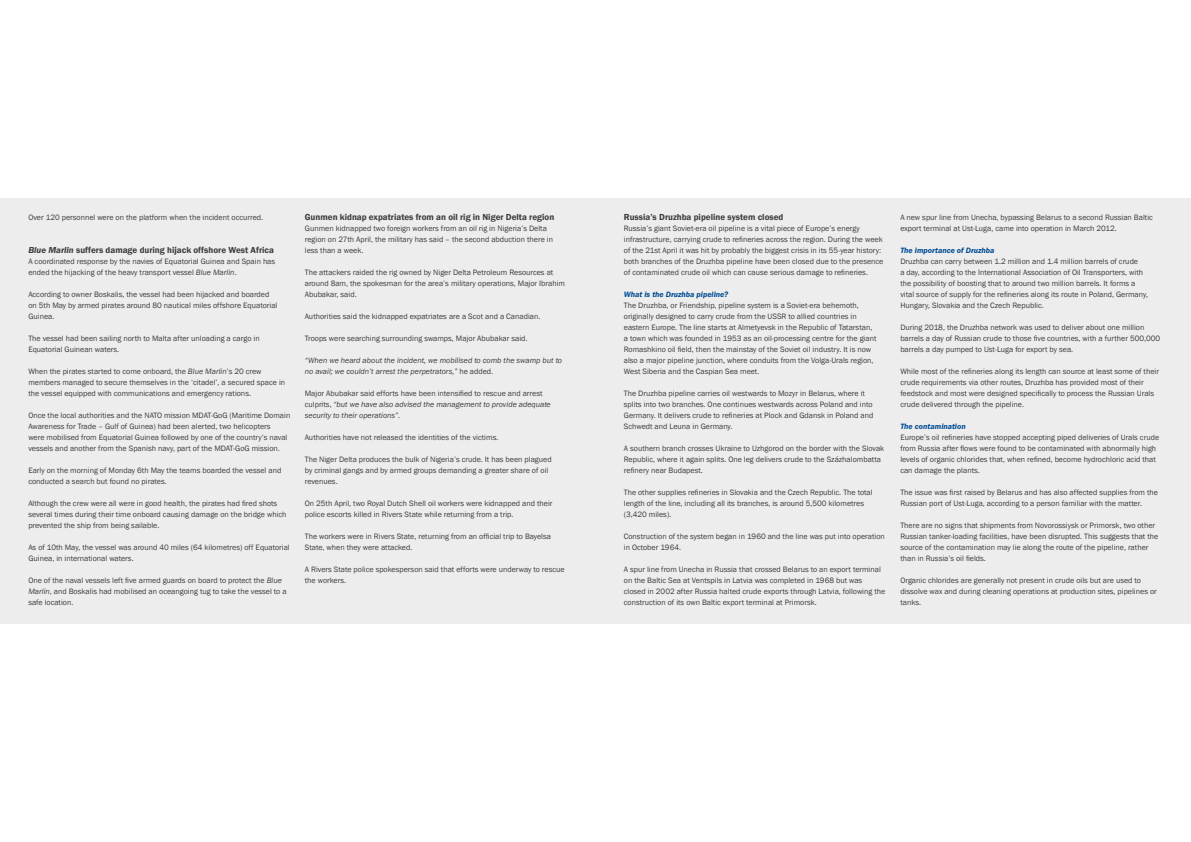
<style>
.page{position:relative;width:1191px;height:842px;background:#fff}
.page>*{position:absolute;margin:0;border:0;box-sizing:border-box;transform-origin:0 0}
.t1{font:600 9px "Franklin Gothic";color:#3c3c3b}
.t2{font:8px/11px "Franklin Gothic";color:#3c3c3b}
.t3{font:italic 8px/11px "Franklin Gothic";color:#3c3c3b}
.t4{font:8px "Franklin Gothic URW Dem Ita";color:#004b93}
.s1{font-family:"Franklin Gothic URW Dem Ita";font-weight:400}
.s2{font-style:italic}
.s3{font-style:normal}
</style>
<div class="page">
<div style="left:0;top:198px;width:1191px;height:426px;background:#ededed"></div>
<p class="t2" style="left:28px;top:212px;width:236px">Over 120 personnel were on the platform when the incident occurred.</p>
<p class="t1" style="left:28px;top:244px;width:247px"><span class="s1">Blue Marlin</span> suffers damage during hijack offshore West Africa</p>
<p class="t2" style="left:28px;top:256px;width:248px">A coordinated response by the navies of Equatorial Guinea and Spain has ended the hijacking of the heavy transport vessel <span class="s2">Blue Marlin</span>.</p>
<p class="t2" style="left:28px;top:289px;width:250px">According to owner Boskalis, the vessel had been hijacked and boarded on 5th May by armed pirates around 80 nautical miles offshore Equatorial<br>Guinea.</p>
<p class="t2" style="left:28px;top:333px;width:233px">The vessel had been sailing north to Malta after unloading a cargo in<br>Equatorial Guinean waters.</p>
<p class="t2" style="left:28px;top:366px;width:258px">When the pirates started to come onboard, the <span class="s2">Blue Marlin</span>’s 20 crew members managed to secure themselves in the ‘citadel’, a secured space in the vessel equipped with communications and emergency rations.</p>
<p class="t2" style="left:28px;top:410px;width:263px">Once the local authorities and the NATO mission MDAT-GoG (Maritime Domain Awareness for Trade – Gulf of Guinea) had been alerted, two helicopters<br>were mobilised from Equatorial Guinea followed by one of the country’s naval vessels and another from the Spanish navy, part of the MDAT-GoG mission.</p>
<p class="t2" style="left:28px;top:465px;width:254px">Early on the morning of Monday 6th May the teams boarded the vessel and conducted a search but found no pirates.</p>
<p class="t2" style="left:28px;top:498px;width:260px">Although the crew were all were in good health, the pirates had fired shots several times during their time onboard causing damage on the bridge which prevented the ship from being sailable.</p>
<p class="t2" style="left:28px;top:542px;width:263px">As of 10th May, the vessel was around 40 miles (64 kilometres) off Equatorial<br>Guinea, in international waters.</p>
<p class="t2" style="left:28px;top:575px;width:260px">One of the naval vessels left five armed guards on board to protect the <span class="s2">Blue<br>Marlin</span>, and Boskalis had mobilised an oceangoing tug to take the vessel to a safe location.</p>
<p class="t1" style="left:305px;top:212px;width:251px">Gunmen kidnap expatriates from an oil rig in Niger Delta region</p>
<p class="t2" style="left:305px;top:223px;width:250px">Gunmen kidnapped two foreign workers from an oil rig in Nigeria’s Delta region on 27th April, the military has said – the second abduction there in less than a week.</p>
<p class="t2" style="left:305px;top:267px;width:262px">The attackers raided the rig owned by Niger Delta Petroleum Resources at around 8am, the spokesman for the area’s military operations, Major Ibrahim<br>Abubakar, said.</p>
<p class="t2" style="left:305px;top:311px;width:237px">Authorities said the kidnapped expatriates are a Scot and a Canadian.</p>
<p class="t2" style="left:305px;top:333px;width:224px">Troops were searching surrounding swamps, Major Abubakar said.</p>
<p class="t3" style="left:305px;top:355px;width:259px">“When we heard about the incident, we mobilised to comb the swamp but to no avail; we couldn’t arrest the perpetrators,” <span class="s3">he added.</span></p>
<p class="t3" style="left:305px;top:388px;width:247px"><span class="s3">Major Abubakar said efforts have been intensified to rescue and arrest culprits,</span> “but we have also advised the management to provide adequate security to their operations”<span class="s3">.</span></p>
<p class="t2" style="left:305px;top:432px;width:195px">Authorities have not released the identities of the victims.</p>
<p class="t2" style="left:305px;top:454px;width:248px">The Niger Delta produces the bulk of Nigeria’s crude. It has been plagued by criminal gangs and by armed groups demanding a greater share of oil revenues.</p>
<p class="t2" style="left:305px;top:498px;width:249px">On 25th April, two Royal Dutch Shell oil workers were kidnapped and their police escorts killed in Rivers State while returning from a trip.</p>
<p class="t2" style="left:305px;top:531px;width:248px">The workers were in Rivers State, returning from an official trip to Bayelsa<br>State, when they were attacked.</p>
<p class="t2" style="left:305px;top:564px;width:261px">A Rivers State police spokesperson said that efforts were underway to rescue the workers.</p>
<p class="t1" style="left:624px;top:212px;width:161px">Russia’s Druzhba pipeline system closed</p>
<p class="t2" style="left:624px;top:223px;width:261px">Russia’s giant Soviet-era oil pipeline is a vital piece of Europe’s energy infrastructure, carrying crude to refineries across the region. During the week of the 21st April it was hit by probably the biggest crisis in its 55-year history: both branches of the Druzhba pipeline have been closed due to the presence of contaminated crude oil which can cause serious damage to refineries.</p>
<p class="t4" style="left:624px;top:289px;width:106px">What is the Druzhba pipeline?</p>
<p class="t2" style="left:624px;top:300px;width:254px">The Druzhba, or Friendship, pipeline system is a Soviet-era behemoth, originally designed to carry crude from the USSR to allied countries in eastern Europe. The line starts at Almetyevsk in the Republic of Tatarstan, a town which was founded in 1953 as an oil-processing centre for the giant Romashkino oil field, then the mainstay of the Soviet oil industry. It is now also a major pipeline junction, where conduits from the Volga-Urals region, West Siberia and the Caspian Sea meet.</p>
<p class="t2" style="left:624px;top:388px;width:251px">The Druzhba pipeline carries oil westwards to Mozyr in Belarus, where it splits into two branches. One continues westwards across Poland and into Germany. It delivers crude to refineries at Plock and Gdansk in Poland and Schwedt and Leuna in Germany.</p>
<p class="t2" style="left:624px;top:443px;width:262px">A southern branch crosses Ukraine to Uzhgorod on the border with the Slovak<br>Republic, where it again splits. One leg delivers crude to the Százhalombatta refinery near Budapest.</p>
<p class="t2" style="left:624px;top:487px;width:250px">The other supplies refineries in Slovakia and the Czech Republic. The total length of the line, including all its branches, is around 5,500 kilometres (3,420 miles).</p>
<p class="t2" style="left:624px;top:531px;width:262px">Construction of the system began in 1960 and the line was put into operation in October 1964.</p>
<p class="t2" style="left:624px;top:564px;width:263px">A spur line from Unecha in Russia that crossed Belarus to an export terminal on the Baltic Sea at Ventspils in Latvia was completed in 1968 but was closed in 2002 after Russia halted crude exports through Latvia, following the construction of its own Baltic export terminal at Primorsk.</p>
<p class="t2" style="left:900px;top:212px;width:254px">A new spur line from Unecha, bypassing Belarus to a second Russian Baltic export terminal at Ust-Luga, came into operation in March 2012.</p>
<p class="t4" style="left:900px;top:245px;width:96px">The importance of Druzhba</p>
<p class="t2" style="left:900px;top:256px;width:249px">Druzhba can carry between 1.2 million and 1.4 million barrels of crude<br>a day, according to the International Association of Oil Transporters, with the possibility of boosting that to around two million barrels. It forms a vital source of supply for the refineries along its route in Poland, Germany, Hungary, Slovakia and the Czech Republic.</p>
<p class="t2" style="left:900px;top:322px;width:261px">During 2018, the Druzhba network was used to deliver about one million barrels a day of Russian crude to those five countries, with a further 500,000 barrels a day pumped to Ust-Luga for export by sea.</p>
<p class="t2" style="left:900px;top:366px;width:260px">While most of the refineries along its length can source at least some of their crude requirements via other routes, Druzhba has provided most of their feedstock and most were designed specifically to process the Russian Urals crude delivered through the pipeline.</p>
<p class="t4" style="left:900px;top:421px;width:67px">The contamination</p>
<p class="t2" style="left:900px;top:432px;width:260px">Europe’s oil refineries have stopped accepting piped deliveries of Urals crude from Russia after flows were found to be contaminated with abnormally high levels of organic chlorides that, when refined, become hydrochloric acid that can damage the plants.</p>
<p class="t2" style="left:900px;top:487px;width:259px">The issue was first raised by Belarus and has also affected supplies from the<br>Russian port of Ust-Luga, according to a person familiar with the matter.</p>
<p class="t2" style="left:900px;top:520px;width:259px">There are no signs that shipments from Novorossiysk or Primorsk, two other Russian tanker-loading facilities, have been disrupted. This suggests that the source of the contamination may lie along the route of the pipeline, rather than in Russia’s oil fields.</p>
<p class="t2" style="left:900px;top:575px;width:258px">Organic chlorides are generally not present in crude oils but are used to dissolve wax and during cleaning operations at production sites, pipelines or tanks.</p>
</div>
